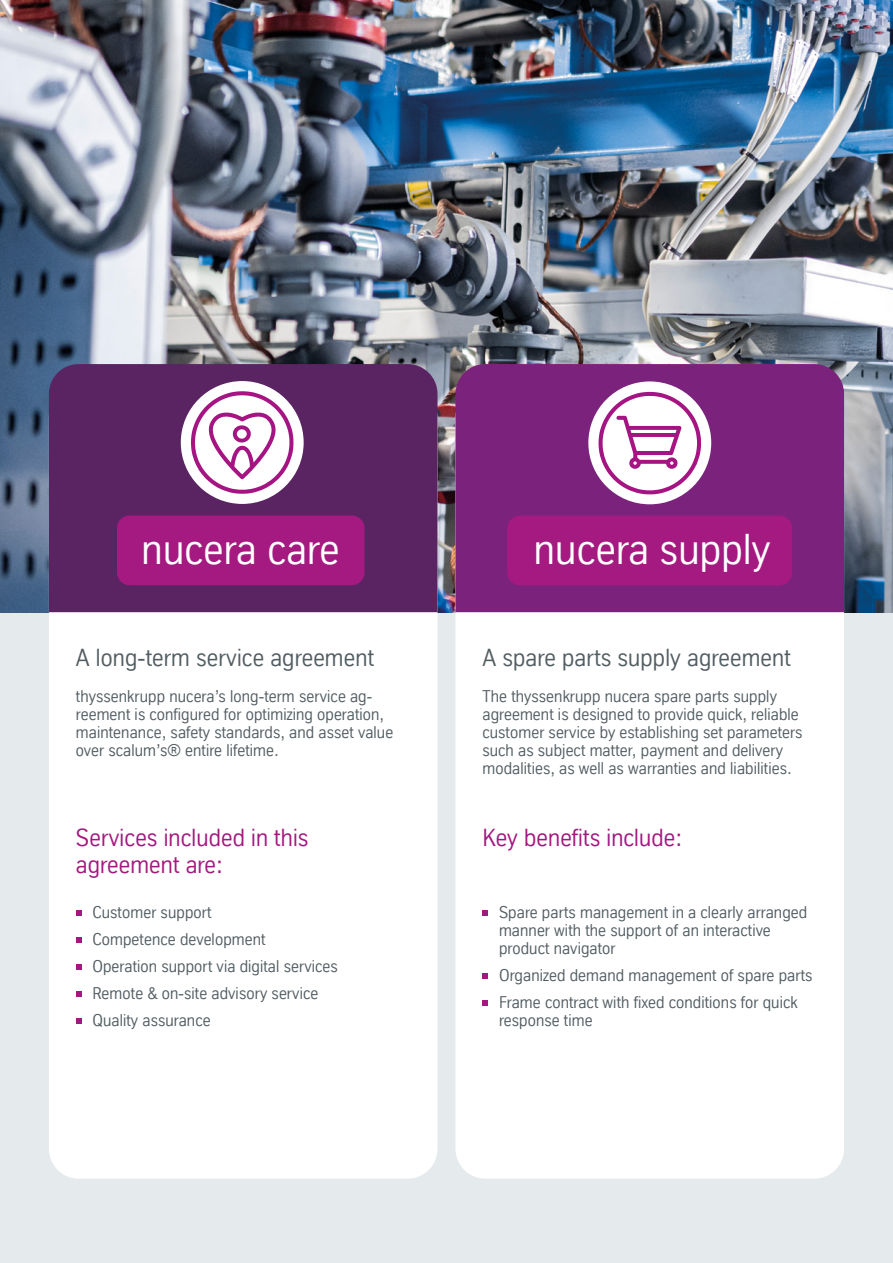
<style>
.page{position:relative;width:893px;height:1263px;background:#fff}
.page>*{position:absolute;margin:0;border:0;box-sizing:border-box;transform-origin:0 0}
.Einf__Abs{font:42px "TK Type";color:#fff}
.Einf__Abs-2{font:24px/27px "TK Type";color:#a51780}
.Einf__Abs-3{font:24px "TK Type";color:#525d62}
.Einf__Abs-4{font:16.5px/18px "TK Type";color:#525d62}
</style>
<div class="page">
<div style="left:0;top:441px;width:893px;height:822px;background:#e5eaed"></div>
<img style="left:0;top:0;width:893px;height:612px">
<div style="left:49px;top:387px;width:388px;height:792px;background:#fff;border-radius:30px"></div>
<div style="left:455px;top:387px;width:389px;height:792px;background:#fff;border-radius:30px"></div>
<div style="left:49px;top:364px;width:388px;height:248px;background:#5a2361"></div>
<div style="left:455px;top:364px;width:389px;height:248px;background:#7b227d"></div>
<svg style="left:76px;top:910px;width:5px;height:6px"></svg>
<svg style="left:482px;top:910px;width:6px;height:6px"></svg>
<svg style="left:76px;top:937px;width:5px;height:6px"></svg>
<svg style="left:482px;top:973px;width:6px;height:5px"></svg>
<svg style="left:76px;top:964px;width:5px;height:6px"></svg>
<svg style="left:482px;top:1000px;width:6px;height:5px"></svg>
<svg style="left:76px;top:991px;width:5px;height:6px"></svg>
<svg style="left:76px;top:1018px;width:5px;height:6px"></svg>
<div style="left:507px;top:516px;width:285px;height:69px;background:#a51a80;border-radius:13px"></div>
<div style="left:117px;top:515px;width:247px;height:70px;background:#a51a80;border-radius:13px"></div>
<div style="left:181px;top:381px;width:123px;height:123px;background:#fff;border-radius:50%"></div>
<div style="left:588px;top:381px;width:123px;height:123px;background:#fff;border-radius:50%"></div>
<svg style="left:191px;top:391px;width:102px;height:103px"></svg>
<svg style="left:598px;top:392px;width:103px;height:102px"></svg>
<p class="Einf__Abs" style="left:142px;top:526px;width:200px">nucera care</p>
<p class="Einf__Abs" style="left:534px;top:526px;width:239px">nucera supply</p>
<p class="Einf__Abs-3" style="left:76px;top:644px;width:300px">A long-term service agreement</p>
<p class="Einf__Abs-3" style="left:482px;top:644px;width:310px">A spare parts supply agreement</p>
<p class="Einf__Abs-4" style="left:76px;top:687px;width:319px">thyssenkrupp nucera’s long-term service ag&shy;reement is configured for optimizing operation, maintenance, safety standards, and asset value over scalum’s® entire lifetime.</p>
<p class="Einf__Abs-4" style="left:482px;top:687px;width:321px">The thyssenkrupp nucera spare parts supply agreement is designed to provide quick, reliable customer service by establishing set parameters such as subject matter, payment and delivery modalities, as well as warranties and liabilities.</p>
<p class="Einf__Abs-2" style="left:76px;top:824px;width:234px">Services included in this agreement are:</p>
<p class="Einf__Abs-4" style="left:92px;top:903px;width:121px">Customer support</p>
<p class="Einf__Abs-4" style="left:92px;top:930px;width:175px">Competence development</p>
<p class="Einf__Abs-4" style="left:92px;top:957px;width:247px">Operation support via digital services</p>
<p class="Einf__Abs-4" style="left:92px;top:984px;width:228px">Remote &amp; on-site advisory service</p>
<p class="Einf__Abs-4" style="left:92px;top:1011px;width:120px">Quality assurance</p>
<p class="Einf__Abs-2" style="left:482px;top:824px;width:201px">Key benefits include:</p>
<p class="Einf__Abs-4" style="left:499px;top:903px;width:310px">Spare parts management in a clearly arranged manner with the support of an interactive product navigator</p>
<p class="Einf__Abs-4" style="left:499px;top:966px;width:315px">Organized demand management of spare parts</p>
<p class="Einf__Abs-4" style="left:499px;top:993px;width:300px">Frame contract with fixed conditions for quick response time</p>
</div>
